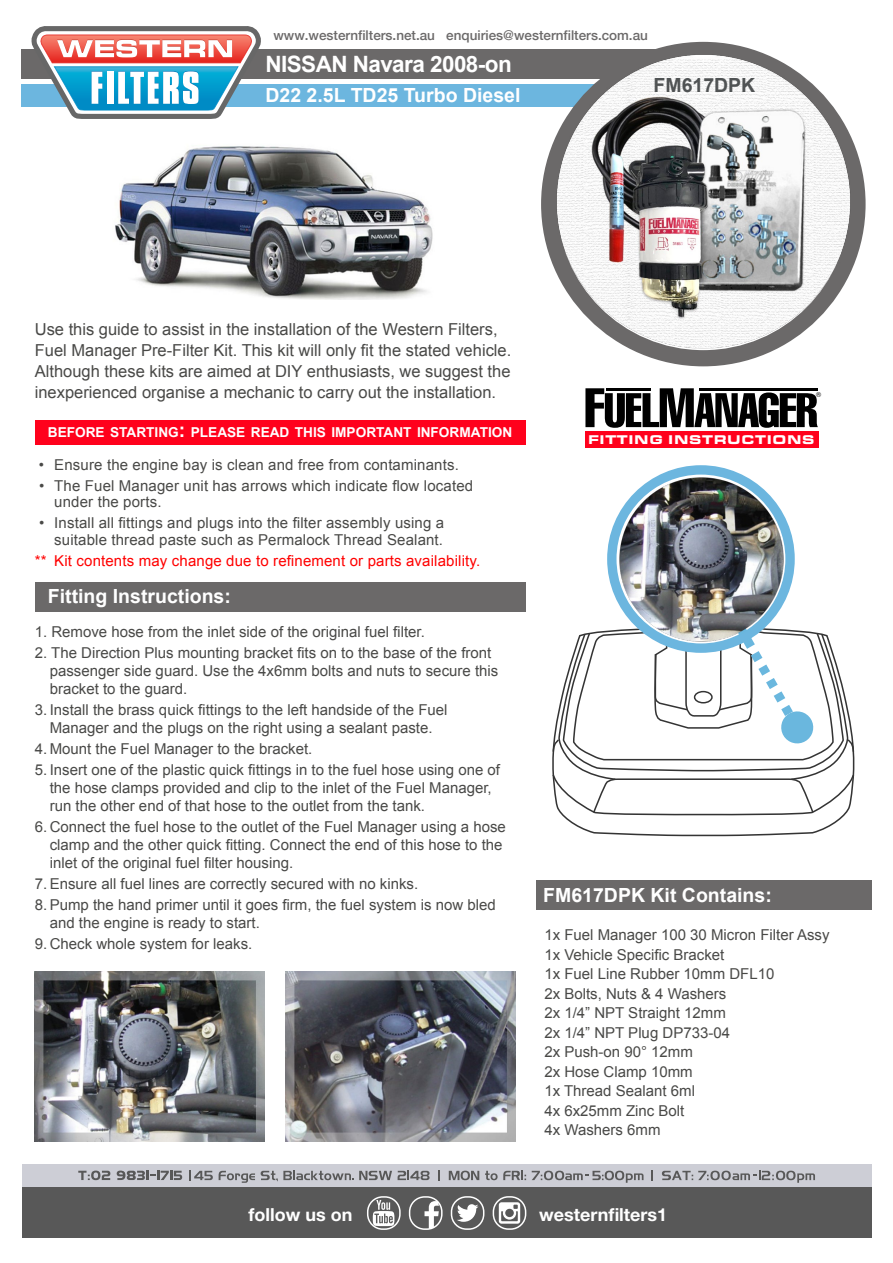
<style>
.page{position:relative;width:893px;height:1263px;background:#fff}
.page>*{position:absolute;margin:0;border:0;box-sizing:border-box;transform-origin:0 0}
.t1{font:700 22.5px "Arial";letter-spacing:-.025em;color:#fff}
.t2{font:700 19.5px "Arial";color:#fff}
.t3{font:700 19.5px "Arial";color:#505354}
.t4{font:700 18px "Helvetica Neue LT Std";color:#fff}
.t5{font:16.5px/21px "Arial";color:#494947}
.t6{font:15px/19.5px "Arial";color:#494947}
.t7{font:15px "Arial";letter-spacing:.01em;color:#f00}
.t8{font:700 13.65px "Arial";color:#fff}
.t9{font:500 13.5px "Helvetica Neue";color:#6b6969}
.t10{font:13.05px "Microgramma EF Bold Extend";letter-spacing:.05em;color:#fff}
.t11{font:6.75px "Helvetica";color:#000}
.s1{font-size:19.5px}
</style>
<div class="page">
<div style="left:21px;top:50px;width:670px;height:29px;background:#6b6969"></div>
<div style="left:21px;top:84px;width:577px;height:23px;background:#6cb6df"></div>
<div style="left:22px;top:1166px;width:849px;height:72px;background:#585858"></div>
<div style="left:22px;top:1164px;width:849px;height:23px;background:#cdced6"></div>
<div style="left:451px;top:1196px;width:33px;height:34px;border:1px solid #fff;border-radius:15px"></div>
<svg style="left:457px;top:1204px;width:21px;height:18px"></svg>
<div style="left:409px;top:1196px;width:34px;height:34px;border:1px solid #fff;border-radius:15px"></div>
<svg style="left:424px;top:1201px;width:15px;height:28px"></svg>
<div style="left:493px;top:1196px;width:33px;height:34px;border:1px solid #fff;border-radius:15px"></div>
<svg style="left:499px;top:1202px;width:21px;height:22px"></svg>
<div style="left:367px;top:1196px;width:34px;height:34px;border:1px solid #fff;border-radius:15px"></div>
<svg style="left:373px;top:1200px;width:21px;height:26px"></svg>
<svg style="left:28px;top:26px;width:241px;height:93px"></svg>
<svg style="left:585px;top:388px;width:233px;height:40px"></svg>
<hr style="left:606px;top:388px;width:44px;height:3px;background:#000">
<hr style="left:699px;top:388px;width:118px;height:3px;background:#000">
<div style="left:585px;top:431px;width:233px;height:17px;background:#ff011c"></div>
<div style="left:541px;top:42px;width:325px;height:324px;background:#6b6969;border-radius:50%"></div>
<div style="left:607px;top:465px;width:188px;height:188px;background:#6cb6df;border-radius:50%"></div>
<svg style="left:219px;top:1171px;width:36px;height:12px"></svg>
<svg style="left:261px;top:1171px;width:131px;height:10px"></svg>
<svg style="left:398px;top:1171px;width:32px;height:9px"></svg>
<svg style="left:438px;top:1170px;width:2px;height:11px"></svg>
<svg style="left:449px;top:1171px;width:30px;height:9px"></svg>
<svg style="left:485px;top:1171px;width:41px;height:9px"></svg>
<svg style="left:532px;top:1171px;width:111px;height:12px"></svg>
<svg style="left:651px;top:1170px;width:2px;height:11px"></svg>
<svg style="left:662px;top:1171px;width:153px;height:12px"></svg>
<svg style="left:78px;top:1170px;width:32px;height:10px"></svg>
<svg style="left:117px;top:1170px;width:65px;height:10px"></svg>
<svg style="left:189px;top:1170px;width:24px;height:10px"></svg>
<img style="left:115px;top:146px;width:318px;height:153px">
<svg style="left:552px;top:547px;width:303px;height:290px"></svg>
<img style="left:554px;top:53px;width:298px;height:298px">
<img style="left:618px;top:476px;width:166px;height:166px">
<div style="left:35px;top:582px;width:491px;height:29px;background:#6b6969"></div>
<div style="left:35px;top:420px;width:491px;height:24px;background:#ff011c"></div>
<div style="left:536px;top:880px;width:335px;height:29px;background:#6b6969"></div>
<img style="left:35px;top:972px;width:229px;height:170px">
<img style="left:285px;top:972px;width:230px;height:170px">
<p class="t9" style="left:273px;top:25px;width:376px">www.westernfilters.net.au enquiries@westernfilters.com.au</p>
<h1 class="t1" style="left:265px;top:50px;width:248px">NISSAN Navara 2008-on</h1>
<h2 class="t2" style="left:265px;top:83px;width:257px">D22 2.5L TD25 Turbo Diesel</h2>
<h2 class="t3" style="left:653px;top:73px;width:103px">FM617DPK</h2>
<p class="t5" style="left:35px;top:318px;width:478px">Use this guide to assist in the installation of the Western Filters, Fuel Manager Pre-Filter Kit. This kit will only fit the stated vehicle.<br>Although these kits are aimed at DIY enthusiasts, we suggest the inexperienced organise a mechanic to carry out the installation.</p>
<p class="t11" style="left:816px;top:389px;width:6px">®</p>
<p class="t8" style="left:48px;top:423px;width:466px">BEFORE STARTING<span class="s1">:</span> PLEASE READ THIS IMPORTANT INFORMATION</p>
<p class="t6" style="left:39px;top:455px;width:421px">• Ensure the engine bay is clean and free from contaminants.</p>
<p class="t6" style="left:54px;top:477px;width:420px;line-height:16.5px;text-indent:-15px">• The Fuel Manager unit has arrows which indicate flow located under the ports.</p>
<p class="t6" style="left:39px;top:515px;width:407px;line-height:16.5px;text-align:right">• Install all fittings and plugs into the filter assembly using a suitable thread paste such as Permalock Thread Sealant.</p>
<p class="t7" style="left:35px;top:551px;width:447px">** Kit contents may change due to refinement or parts availability.</p>
<h2 class="t2" style="left:48px;top:584px;width:185px">Fitting Instructions:</h2>
<p class="t10" style="left:588px;top:430px;width:228px">FITTING INSTRUCTIONS</p>
<p class="t6" style="left:35px;top:622px;width:392px">1. Remove hose from the inlet side of the original fuel filter.</p>
<p class="t6" style="left:50px;top:644px;width:450px;line-height:18px;text-indent:-15px">2. The Direction Plus mounting bracket fits on to the base of the front passenger side guard. Use the 4x6mm bolts and nuts to secure this bracket to the guard.</p>
<p class="t6" style="left:35px;top:701px;width:414px;line-height:18px;text-align:center">3. Install the brass quick fittings to the left handside of the Fuel<br>Manager and the plugs on the right using a sealant paste.</p>
<p class="t6" style="left:35px;top:739px;width:279px">4. Mount the Fuel Manager to the bracket.</p>
<p class="t6" style="left:50px;top:761px;width:452px;line-height:18px;text-indent:-15px">5. Insert one of the plastic quick fittings in to the fuel hose using one of the hose clamps provided and clip to the inlet of the Fuel Manager, run the other end of that hose to the outlet from the tank.</p>
<p class="t6" style="left:50px;top:818px;width:458px;line-height:18px;text-indent:-15px">6. Connect the fuel hose to the outlet of the Fuel Manager using a hose clamp and the other quick fitting. Connect the end of this hose to the inlet of the original fuel filter housing.</p>
<p class="t6" style="left:35px;top:874px;width:385px">7. Ensure all fuel lines are correctly secured with no kinks.</p>
<p class="t6" style="left:50px;top:896px;width:448px;line-height:18px;text-indent:-15px">8. Pump the hand primer until it goes firm, the fuel system is now bled and the engine is ready to start.</p>
<p class="t6" style="left:35px;top:934px;width:219px">9. Check whole system for leaks.</p>
<p class="t6" style="left:544px;top:925px;width:287px">1x Fuel Manager 100 30 Micron Filter Assy<br>1x Vehicle Specific Bracket<br>1x Fuel Line Rubber 10mm DFL10<br>2x Bolts, Nuts &amp; 4 Washers<br>2x 1/4” NPT Straight 12mm<br>2x 1/4” NPT Plug DP733-04<br>2x Push-on 90° 12mm<br>2x Hose Clamp 10mm<br>1x Thread Sealant 6ml<br>4x 6x25mm Zinc Bolt<br>4x Washers 6mm</p>
<h2 class="t2" style="left:543px;top:882px;width:230px">FM617DPK Kit Contains:</h2>
<p class="t4" style="left:248px;top:1203px;width:105px">follow us on</p>
<p class="t4" style="left:539px;top:1203px;width:130px">westernfilters1</p>
</div>
